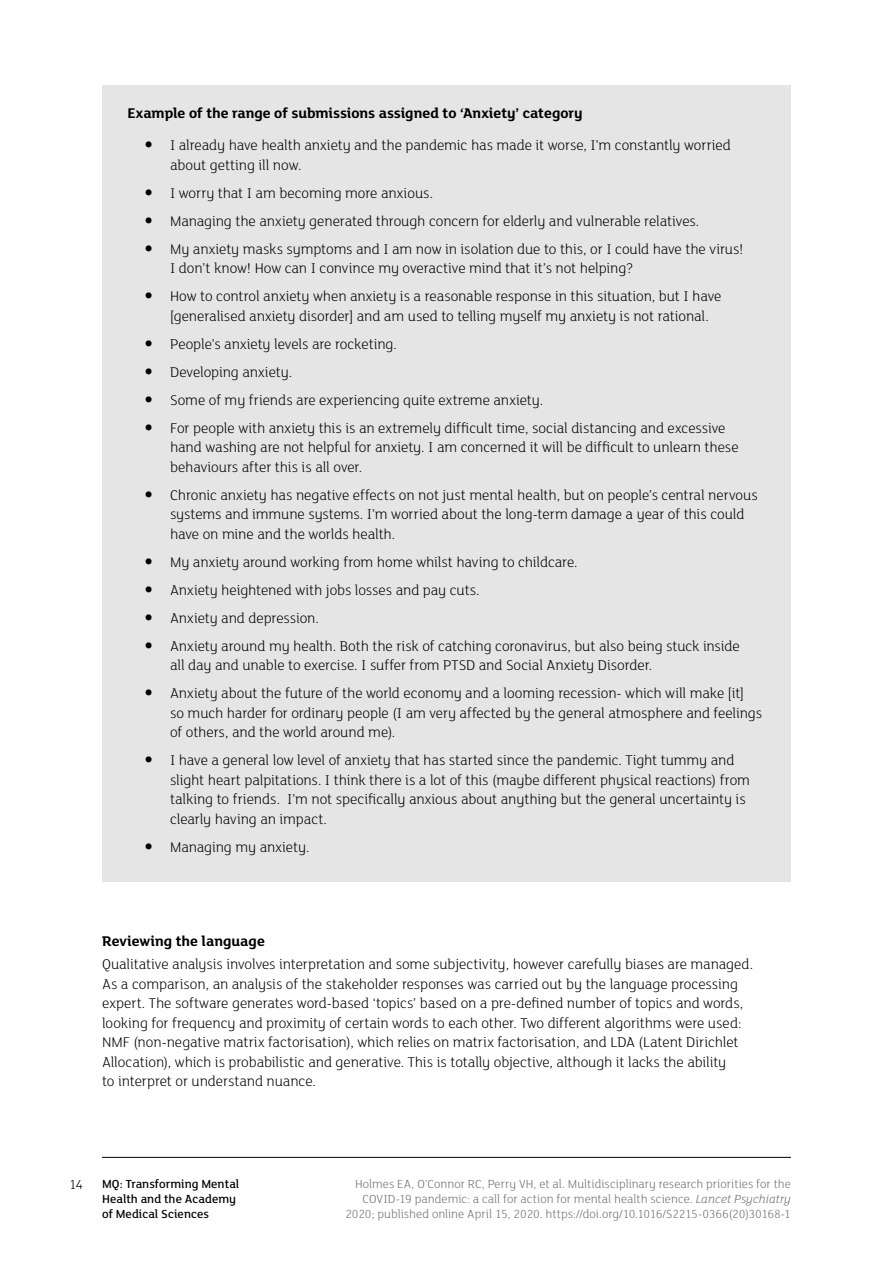
<style>
.page{position:relative;width:893px;height:1263px;background:#fff}
.page>*{position:absolute;margin:0;border:0;box-sizing:border-box;transform-origin:0 0}
.t1{font:300 15.3px/19.5px "FS Lola";letter-spacing:-.01em;color:#000}
.t2{font:700 15.3px "FS Lola";letter-spacing:-.005em;color:#000}
.t3{font:300 14.25px "FS Lola";color:#000}
.t4{font:300 12.75px/15.3px "FS Lola";color:#706f6f;text-align:right}
.t5{font:500 12.75px/15.3px "FS Lola";color:#000}
.s1{font-style:italic}
</style>
<div class="page">
<hr style="left:102px;top:1157px;width:689px;height:1px;background:#000">
<div style="left:102px;top:85px;width:689px;height:796px;background:#e5e5e5"></div>
<p class="t2" style="left:128px;top:102px;width:457px">Example of the range of submissions assigned to ‘Anxiety’ category</p>
<p class="t1" style="left:170px;top:135px;width:562px">I already have health anxiety and the pandemic has made it worse, I’m constantly worried about getting ill now.</p>
<p class="t1" style="left:170px;top:178px;width:575px;line-height:28px">I worry that I am becoming more anxious.<br>Managing the anxiety generated through concern for elderly and vulnerable relatives.<br>My anxiety masks symptoms and I am now in isolation due to this, or I could have the virus!</p>
<p class="t1" style="left:170px;top:254px;width:553px;line-height:28px">I don’t know! How can I convince my overactive mind that it’s not helping?<br>How to control anxiety when anxiety is a reasonable response in this situation, but I have</p>
<p class="t1" style="left:170px;top:301px;width:557px;line-height:28px">[generalised anxiety disorder] and am used to telling myself my anxiety is not rational.<br>People’s anxiety levels are rocketing.<br>Developing anxiety.<br>Some of my friends are experiencing quite extreme anxiety.<br>For people with anxiety this is an extremely difficult time, social distancing and excessive</p>
<p class="t1" style="left:170px;top:437px;width:570px">hand washing are not helpful for anxiety. I am concerned it will be difficult to unlearn these behaviours after this is all over.</p>
<p class="t1" style="left:170px;top:484px;width:589px">Chronic anxiety has negative effects on not just mental health, but on people’s central nervous systems and immune systems. I’m worried about the long-term damage a year of this could have on mine and the worlds health.</p>
<p class="t1" style="left:170px;top:547px;width:571px;line-height:28px">My anxiety around working from home whilst having to childcare.<br>Anxiety heightened with jobs losses and pay cuts.<br>Anxiety and depression.<br>Anxiety around my health. Both the risk of catching coronavirus, but also being stuck inside</p>
<p class="t1" style="left:170px;top:651px;width:575px;line-height:28px">all day and unable to exercise. I suffer from PTSD and Social Anxiety Disorder.<br>Anxiety about the future of the world economy and a looming recession- which will make [it]</p>
<p class="t1" style="left:170px;top:702px;width:593px">so much harder for ordinary people (I am very affected by the general atmosphere and feelings of others, and the world around me).</p>
<p class="t1" style="left:170px;top:750px;width:581px">I have a general low level of anxiety that has started since the pandemic. Tight tummy and slight heart palpitations. I think there is a lot of this (maybe different physical reactions) from talking to friends. I’m not specifically anxious about anything but the general uncertainty is clearly having an impact.</p>
<p class="t1" style="left:170px;top:836px;width:141px">Managing my anxiety.</p>
<p class="t2" style="left:102px;top:930px;width:164px">Reviewing the language</p>
<p class="t1" style="left:102px;top:954px;width:653px">Qualitative analysis involves interpretation and some subjectivity, however carefully biases are managed.<br>As a comparison, an analysis of the stakeholder responses was carried out by the language processing expert. The software generates word-based ‘topics’ based on a pre-defined number of topics and words, looking for frequency and proximity of certain words to each other. Two different algorithms were used:<br>NMF (non-negative matrix factorisation), which relies on matrix factorisation, and LDA (Latent Dirichlet Allocation), which is probabilistic and generative. This is totally objective, although it lacks the ability<br>to interpret or understand nuance.</p>
<p class="t3" style="left:69px;top:1175px;width:16px">14</p>
<p class="t5" style="left:102px;top:1175px;width:139px">MQ: Transforming Mental<br>Health and the Academy of Medical Sciences</p>
<p class="t4" style="left:345px;top:1175px;width:447px">Holmes EA, O’Connor RC, Perry VH, et al. Multidisciplinary research priorities for the<br>COVID-19 pandemic: a call for action for mental health science. <span class="s1">Lancet Psychiatry<br></span>2020; published online April 15, 2020. https://doi.org/10.1016/S2215-0366(20)30168-1</p>
</div>
